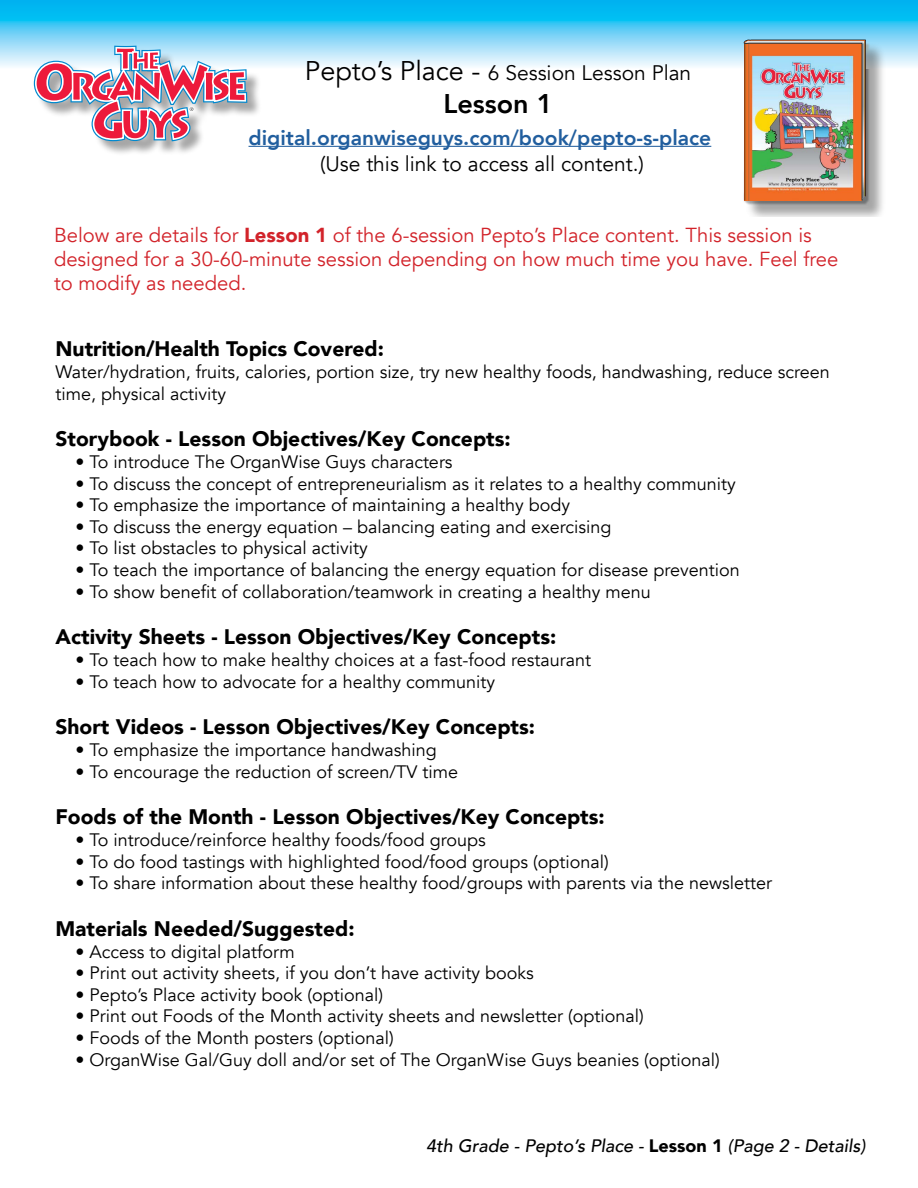
<style>
.page{position:relative;width:918px;height:1188px;background:#fff}
.page>*{position:absolute;margin:0;border:0;box-sizing:border-box;transform-origin:0 0}
.t1{font:800 27px "Avenir";color:#000}
.t2{font:900 21px "Avenir";color:#000}
.t3{font:21px "Avenir";color:#000}
.t4{font:800 21px "Avenir";color:#215e9e}
.t5{font:20.25px/24.3px "Avenir";color:#d2232a}
.t6{font:18px/21.6px "Avenir";color:#000}
.t7{font:italic 500 18px "Avenir";color:#000}
.s1{font-size:27px}
.s2{font-weight:900}
.s3{font-weight:900;font-style:normal}
</style>
<div class="page">
<svg style="left:0;top:0;width:918px;height:67px;background:#57cdf5"></svg>
<div style="left:36px;top:47px;width:226px;height:109px;background:#000;opacity:.35"></div>
<svg style="left:32px;top:44px;width:217px;height:99px"></svg>
<hr style="left:249px;top:146px;width:462px;height:1px;background:#215e9e">
<div style="left:746px;top:42px;width:141px;height:175px;background:#000;opacity:.35"></div>
<img style="left:731px;top:31px;width:150px;height:186px">
<img style="left:744px;top:40px;width:122px;height:161px">
<p class="t3" style="left:305px;top:61px;width:388px"><span class="s1">Pepto’s Place -</span> 6 Session Lesson Plan</p>
<h1 class="t1" style="left:443px;top:82px;width:111px">Lesson 1</h1>
<p class="t4" style="left:249px;top:121px;width:464px">digital.organwiseguys.com/book/pepto-s-place</p>
<p class="t3" style="left:320px;top:151px;width:325px">(Use this link to access all content.)</p>
<p class="t5" style="left:54px;top:223px;width:786px">Below are details for <span class="s2">Lesson 1</span> of the 6-session Pepto’s Place content. This session is designed for a 30-60-minute session depending on how much time you have. Feel free to modify as needed.</p>
<p class="t2" style="left:56px;top:331px;width:330px">Nutrition/Health Topics Covered:</p>
<p class="t6" style="left:56px;top:361px;width:776px">Water/hydration, fruits, calories, portion size, try new healthy foods, handwashing, reduce screen time, physical activity</p>
<p class="t2" style="left:56px;top:421px;width:457px">Storybook - Lesson Objectives/Key Concepts:</p>
<p class="t6" style="left:76px;top:451px;width:379px">• To introduce The OrganWise Guys characters</p>
<p class="t6" style="left:76px;top:473px;width:662px">• To discuss the concept of entrepreneurialism as it relates to a healthy community</p>
<p class="t6" style="left:76px;top:495px;width:496px">• To emphasize the importance of maintaining a healthy body</p>
<p class="t6" style="left:76px;top:516px;width:538px">• To discuss the energy equation – balancing eating and exercising</p>
<p class="t6" style="left:76px;top:538px;width:294px">• To list obstacles to physical activity</p>
<p class="t6" style="left:76px;top:559px;width:666px">• To teach the importance of balancing the energy equation for disease prevention</p>
<p class="t6" style="left:76px;top:581px;width:577px">• To show benefit of collaboration/teamwork in creating a healthy menu</p>
<p class="t2" style="left:56px;top:619px;width:502px">Activity Sheets - Lesson Objectives/Key Concepts:</p>
<p class="t6" style="left:76px;top:649px;width:517px">• To teach how to make healthy choices at a fast-food restaurant</p>
<p class="t6" style="left:76px;top:671px;width:421px">• To teach how to advocate for a healthy community</p>
<p class="t2" style="left:56px;top:709px;width:481px">Short Videos - Lesson Objectives/Key Concepts:</p>
<p class="t6" style="left:76px;top:739px;width:363px">• To emphasize the importance handwashing</p>
<p class="t6" style="left:76px;top:761px;width:384px">• To encourage the reduction of screen/TV time</p>
<p class="t2" style="left:56px;top:799px;width:551px">Foods of the Month - Lesson Objectives/Key Concepts:</p>
<p class="t6" style="left:76px;top:829px;width:412px">• To introduce/reinforce healthy foods/food groups</p>
<p class="t6" style="left:76px;top:851px;width:535px">• To do food tastings with highlighted food/food groups (optional)</p>
<p class="t6" style="left:76px;top:873px;width:698px">• To share information about these healthy food/groups with parents via the newsletter</p>
<p class="t2" style="left:56px;top:911px;width:301px">Materials Needed/Suggested:</p>
<p class="t6" style="left:76px;top:941px;width:221px">• Access to digital platform</p>
<p class="t6" style="left:76px;top:963px;width:460px">• Print out activity sheets, if you don’t have activity books</p>
<p class="t6" style="left:76px;top:984px;width:309px">• Pepto’s Place activity book (optional)</p>
<p class="t6" style="left:76px;top:1006px;width:570px">• Print out Foods of the Month activity sheets and newsletter (optional)</p>
<p class="t6" style="left:76px;top:1027px;width:320px">• Foods of the Month posters (optional)</p>
<p class="t6" style="left:76px;top:1049px;width:646px">• OrganWise Gal/Guy doll and/or set of The OrganWise Guys beanies (optional)</p>
<p class="t7" style="left:426px;top:1135px;width:441px">4th Grade - Pepto’s Place - <span class="s3">Lesson 1</span> (Page 2 - Details)</p>
</div>
